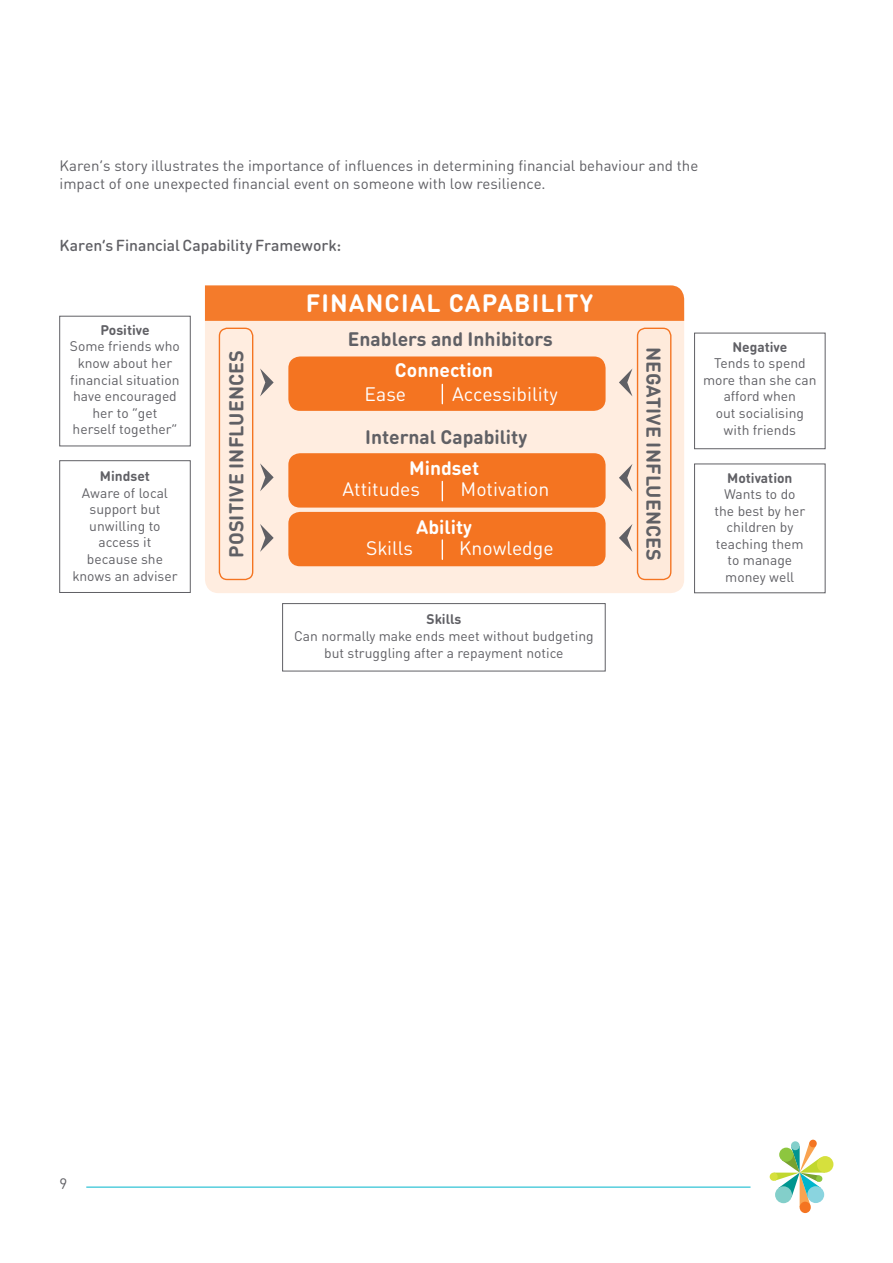
<style>
.page{position:relative;width:893px;height:1263px;background:#fff}
.page>*{position:absolute;margin:0;border:0;box-sizing:border-box;transform-origin:0 0}
.t1{font:700 24.9px "DIN Round Pro";letter-spacing:.045em;color:#fff}
.t2{font:700 19.8px "DIN Round Pro";letter-spacing:.005em;color:#606065}
.t3{font:19.35px "DIN Round Pro";color:#fff}
.t4{font:700 19.35px "DIN Round Pro";color:#606065}
.t5{font:700 19.35px "DIN Round Pro";color:#fff}
.Header_L4_DIN_Round{font:500 15.75px "DIN Round Pro";letter-spacing:-.005em;color:#606065}
.Body_Text_DIN_Round{font:15px/18px "DIN Round Pro";color:#606065}
.t6{font:13.8px/16.5px "DIN Round Pro";color:#606065;text-align:center}
.t7{font:700 13.8px "DIN Round Pro";color:#606065}
</style>
<div class="page">
<hr style="left:86px;top:1187px;width:664px;height:1px;background:#00b5cc">
<div style="left:809px;top:1140px;width:8px;height:7px;background:#f47421;border-radius:50%"></div>
<div style="left:770px;top:1172px;width:8px;height:9px;background:#d6e03d;border-radius:50%"></div>
<div style="left:800px;top:1202px;width:11px;height:11px;background:#f47421;border-radius:50%"></div>
<div style="left:817px;top:1156px;width:16px;height:16px;background:#d6e03d;border-radius:50%"></div>
<svg style="left:774px;top:1142px;width:51px;height:65px"></svg>
<div style="left:205px;top:321px;width:479px;height:272px;background:#ffede0"></div>
<div style="left:205px;top:285px;width:479px;height:36px;background:#f47b2b"></div>
<div style="left:637px;top:328px;width:34px;height:251px;background:#feeadb;border-radius:8px"></div>
<div style="left:637px;top:328px;width:34px;height:252px;border:1px solid #f47421;border-radius:8px"></div>
<div style="left:288px;top:356px;width:318px;height:55px;background:#f47421;border-radius:12px"></div>
<div style="left:288px;top:453px;width:318px;height:55px;background:#f47421;border-radius:12px"></div>
<div style="left:288px;top:512px;width:318px;height:54px;background:#f47421;border-radius:12px"></div>
<svg style="left:619px;top:368px;width:13px;height:28px"></svg>
<svg style="left:260px;top:368px;width:14px;height:28px"></svg>
<svg style="left:619px;top:464px;width:13px;height:28px"></svg>
<svg style="left:260px;top:463px;width:14px;height:28px"></svg>
<svg style="left:619px;top:524px;width:13px;height:28px"></svg>
<svg style="left:260px;top:524px;width:14px;height:28px"></svg>
<svg style="left:442px;top:384px;width:1px;height:20px"></svg>
<svg style="left:442px;top:481px;width:1px;height:20px"></svg>
<svg style="left:442px;top:540px;width:1px;height:19px"></svg>
<div style="left:219px;top:328px;width:34px;height:251px;background:#ffede0;border-radius:8px"></div>
<div style="left:219px;top:328px;width:34px;height:252px;border:1px solid #f47421;border-radius:8px"></div>
<div style="left:59px;top:316px;width:132px;height:130px;border:1px solid #606065"></div>
<div style="left:59px;top:460px;width:132px;height:133px;border:1px solid #606065"></div>
<div style="left:282px;top:603px;width:324px;height:68px;border:1px solid #606065"></div>
<div style="left:694px;top:464px;width:131px;height:129px;border:1px solid #606065"></div>
<div style="left:694px;top:333px;width:131px;height:116px;border:1px solid #606065"></div>
<p class="Body_Text_DIN_Round" style="left:60px;top:156px;width:640px">Karen’s story illustrates the importance of influences in determining financial behaviour and the impact of one unexpected financial event on someone with low resilience.</p>
<p class="Header_L4_DIN_Round" style="left:60px;top:234px;width:283px">Karen’s Financial Capability Framework:</p>
<p class="t7" style="left:100px;top:320px;width:51px">Positive</p>
<p class="t6" style="left:70px;top:338px;width:112px">Some friends who know about her financial situation have encouraged her to “get herself together”</p>
<p class="t7" style="left:100px;top:467px;width:52px">Mindset</p>
<p class="t6" style="left:72px;top:484px;width:107px">Aware of local support but unwilling to access it because she knows an adviser</p>
<h2 class="t2" style="left:223px;top:558px;width:209px;rotate:-90deg">POSITIVE INFLUENCES</h2>
<h1 class="t1" style="left:306px;top:286px;width:289px">FINANCIAL CAPABILITY</h1>
<h3 class="t4" style="left:348px;top:325px;width:207px">Enablers and Inhibitors</h3>
<h3 class="t5" style="left:395px;top:357px;width:100px">Connection</h3>
<h3 class="t3" style="left:365px;top:381px;width:43px">Ease</h3>
<h3 class="t3" style="left:452px;top:381px;width:107px">Accessibility</h3>
<h3 class="t4" style="left:365px;top:423px;width:163px">Internal Capability</h3>
<h3 class="t5" style="left:409px;top:455px;width:72px">Mindset</h3>
<h3 class="t3" style="left:342px;top:476px;width:79px">Attitudes</h3>
<h3 class="t3" style="left:461px;top:476px;width:90px">Motivation</h3>
<h3 class="t5" style="left:416px;top:513px;width:57px">Ability</h3>
<h3 class="t3" style="left:366px;top:535px;width:49px">Skills</h3>
<h3 class="t3" style="left:459px;top:535px;width:96px">Knowledge</h3>
<p class="t7" style="left:426px;top:610px;width:36px">Skills</p>
<p class="t6" style="left:294px;top:627px;width:301px">Can normally make ends meet without budgeting but struggling after a repayment notice</p>
<h2 class="t2" style="left:667px;top:347px;width:216px;rotate:90deg">NEGATIVE INFLUENCES</h2>
<p class="t7" style="left:732px;top:337px;width:56px">Negative</p>
<p class="t6" style="left:703px;top:355px;width:115px">Tends to spend more than she can afford when<br>out socialising with friends</p>
<p class="t7" style="left:727px;top:468px;width:67px">Motivation</p>
<p class="t6" style="left:714px;top:485px;width:92px">Wants to do the best by her children by teaching them to manage money well</p>
<p class="Body_Text_DIN_Round" style="left:60px;top:1174px;width:9px">9</p>
</div>
